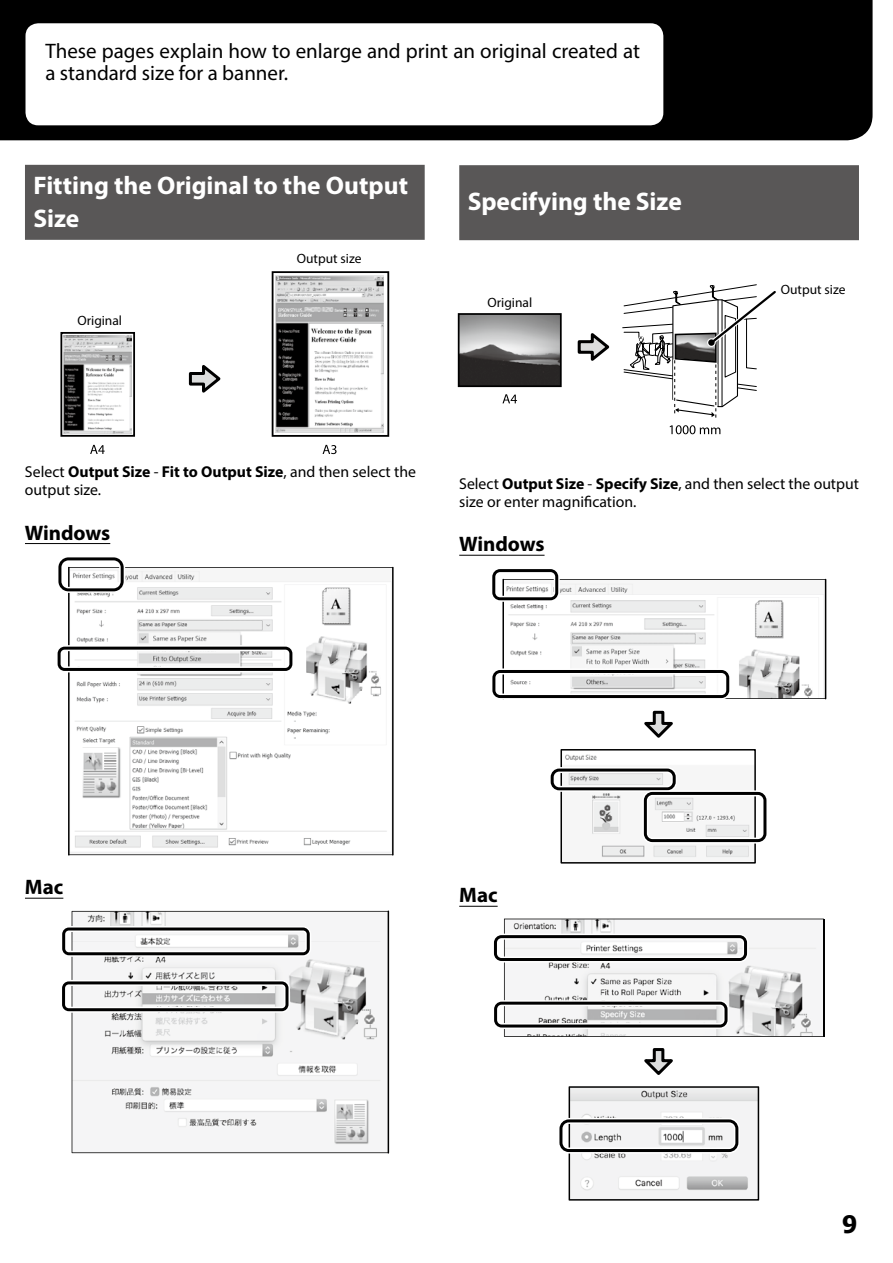
<style>
.page{position:relative;width:893px;height:1263px;background:#fff}
.page>*{position:absolute;margin:0;border:0;box-sizing:border-box;transform-origin:0 0}
.t1{font:700 25.5px/33px "Myriad Pro";letter-spacing:-.005em;color:#fff}
.t2{font:700 24px "Tahoma";color:#000}
.t3{font:21px/22.5px "Myriad Pro";color:#000}
.t4{font:700 21px "Myriad Pro";color:#000}
.t5{font:15.75px/18px "Myriad Pro";color:#000}
.t6{font:13.5px "Myriad Pro";color:#000}
.s1{font-weight:700}
</style>
<div class="page">
<div style="left:0;top:0;width:873px;height:140px;background:#000"></div>
<div style="left:25px;top:165px;width:400px;height:75px;background:#595757"></div>
<hr style="left:25px;top:543px;width:85px;height:1px;background:#000">
<hr style="left:25px;top:898px;width:38px;height:1px;background:#000">
<div style="left:60px;top:332px;width:75px;height:105px;border:2px solid #000"></div>
<img style="left:63px;top:335px;width:68px;height:99px">
<svg style="left:275px;top:275px;width:109px;height:158px"></svg>
<div style="left:272px;top:271px;width:117px;height:166px;border:2px solid #000"></div>
<img style="left:276px;top:276px;width:108px;height:156px">
<svg style="left:188px;top:365px;width:33px;height:28px"></svg>
<svg style="left:323px;top:445px;width:14px;height:9px"></svg>
<svg style="left:90px;top:445px;width:15px;height:9px"></svg>
<img style="left:70px;top:571px;width:322px;height:282px">
<svg style="left:370px;top:675px;width:10px;height:8px"></svg>
<hr style="left:68px;top:567px;width:325px;height:1px;background:#000">
<hr style="left:68px;top:854px;width:325px;height:1px;background:#000">
<hr style="left:392px;top:567px;width:2px;height:288px;background:#000">
<hr style="left:68px;top:567px;width:2px;height:288px;background:#000">
<svg style="left:57px;top:645px;width:237px;height:27px"></svg>
<svg style="left:58px;top:557px;width:67px;height:36px"></svg>
<svg style="left:72px;top:911px;width:316px;height:242px;fill:#f5f5f6"></svg>
<hr style="left:388px;top:910px;width:1px;height:243px;background:#000">
<svg style="left:62px;top:926px;width:249px;height:31px"></svg>
<svg style="left:62px;top:980px;width:228px;height:33px"></svg>
<div style="left:459px;top:165px;width:400px;height:75px;background:#595757"></div>
<hr style="left:459px;top:555px;width:86px;height:1px;background:#000">
<hr style="left:459px;top:906px;width:39px;height:1px;background:#000">
<img style="left:461px;top:316px;width:98px;height:68px">
<div style="left:458px;top:313px;width:104px;height:74px;border:2px solid #000"></div>
<svg style="left:577px;top:333px;width:33px;height:28px"></svg>
<svg style="left:502px;top:394px;width:15px;height:9px"></svg>
<svg style="left:670px;top:425px;width:50px;height:9px"></svg>
<svg style="left:622px;top:284px;width:154px;height:134px"></svg>
<img style="left:508px;top:580px;width:317px;height:118px">
<svg style="left:804px;top:687px;width:8px;height:9px"></svg>
<hr style="left:503px;top:579px;width:323px;height:1px;background:#000">
<hr style="left:503px;top:698px;width:323px;height:1px;background:#000">
<hr style="left:825px;top:579px;width:1px;height:120px;background:#000">
<hr style="left:502px;top:579px;width:2px;height:120px;background:#000">
<svg style="left:492px;top:668px;width:239px;height:31px"></svg>
<svg style="left:492px;top:569px;width:68px;height:33px"></svg>
<svg style="left:644px;top:710px;width:29px;height:28px"></svg>
<img style="left:565px;top:754px;width:185px;height:104px">
<div style="left:560px;top:749px;width:196px;height:114px;border:2px solid #000"></div>
<div style="left:549px;top:767px;width:128px;height:25px;border:6px solid #fff;border-radius:7px"></div>
<div style="left:551px;top:768px;width:125px;height:22px;border:3px solid #000;border-radius:7px"></div>
<div style="left:642px;top:790px;width:126px;height:53px;border:6px solid #fff;border-radius:7px"></div>
<div style="left:644px;top:792px;width:122px;height:50px;border:3px solid #000;border-radius:7px"></div>
<hr style="left:823px;top:919px;width:2px;height:117px;background:#000">
<svg style="left:494px;top:919px;width:330px;height:118px"></svg>
<svg style="left:644px;top:1048px;width:29px;height:27px"></svg>
<svg style="left:559px;top:1086px;width:200px;height:114px"></svg>
<div style="left:26px;top:23px;width:637px;height:102px;background:#fff;border-radius:13px"></div>
<h3 class="t3" style="left:45px;top:39px;width:596px">These pages explain how to enlarge and print an original created at a standard size for a banner.</h3>
<h1 class="t1" style="left:33px;top:169px;width:376px">Fitting the Original to the Output<br>Size</h1>
<p class="t6" style="left:77px;top:312px;width:46px">Original</p>
<p class="t6" style="left:297px;top:250px;width:66px">Output size</p>
<h1 class="t1" style="left:468px;top:184px;width:216px">Specifying the Size</h1>
<p class="t6" style="left:487px;top:294px;width:46px">Original</p>
<p class="t6" style="left:781px;top:281px;width:66px">Output size</p>
<p class="t5" style="left:25px;top:462px;width:393px">Select <span class="s1">Output Size</span> - <span class="s1">Fit to Output Size</span>, and then select the output size.</p>
<h3 class="t4" style="left:25px;top:519px;width:87px">Windows</h3>
<p class="t5" style="left:459px;top:474px;width:401px">Select <span class="s1">Output Size</span> - <span class="s1">Specify Size</span>, and then select the output size or enter magnification.</p>
<h3 class="t4" style="left:459px;top:531px;width:87px">Windows</h3>
<h3 class="t4" style="left:25px;top:873px;width:40px">Mac</h3>
<h3 class="t4" style="left:459px;top:882px;width:40px">Mac</h3>
<h2 class="t2" style="left:842px;top:1207px;width:17px">9</h2>
</div>
